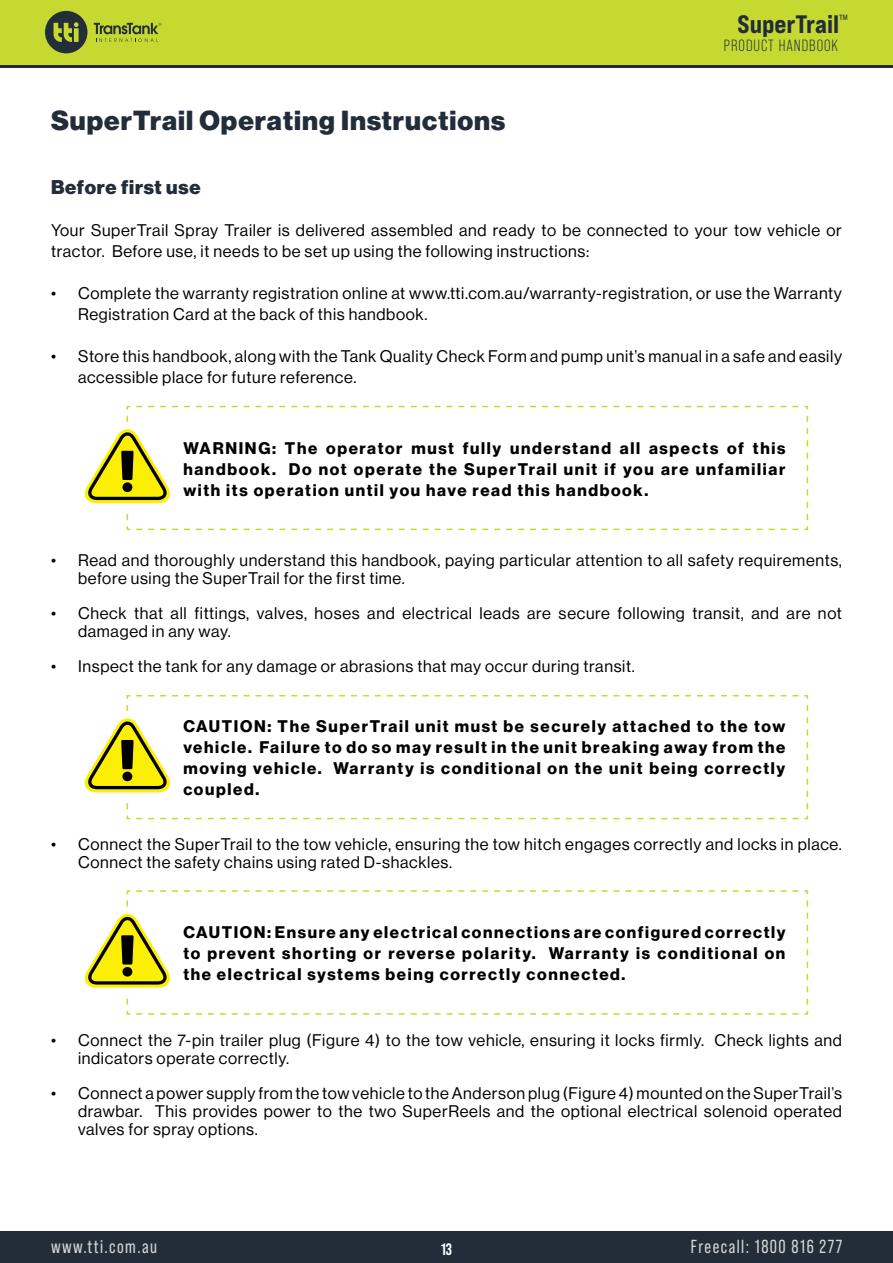
<style>
.page{position:relative;width:893px;height:1263px;background:#fff}
.page>*{position:absolute;margin:0;border:0;box-sizing:border-box;transform-origin:0 0}
.t1{font:900 27px "Neue Haas Display";letter-spacing:.04em;color:#232d39}
.t2{font:25.2px "Bebas Neue Pro Exp Eb";color:#222d3a}
.t3{font:900 19.5px "Neue Haas Display";letter-spacing:.04em;color:#232d39}
.t4{font:18.9px "Bebas Neue Pro";letter-spacing:.08em;color:#d4d6d7;scale:.95 1}
.t5{font:16.5px/18px "Neue Haas Display";letter-spacing:.04em;color:#000}
.t6{font:700 16.5px/21px "Neue Haas Display";letter-spacing:.1em;color:#000;text-align:justify}
.t7{font:700 16.5px "Bebas Neue Pro";color:#fff}
.t8{font:16.2px "Bebas Neue Pro";letter-spacing:.06em;color:#222d3a}
</style>
<div class="page">
<div style="left:0;top:1231px;width:893px;height:32px;background:#232d39"></div>
<svg style="left:0;top:64px;width:893px;height:4px;background:#4b5837"></svg>
<div style="left:0;top:0;width:893px;height:64px;background:#c6d931"></div>
<svg style="left:94px;top:23px;width:68px;height:19px"></svg>
<svg style="left:45px;top:11px;width:42px;height:42px"></svg>
<svg style="left:126px;top:405px;width:683px;height:126px"></svg>
<svg style="left:84px;top:416px;width:89px;height:107px"></svg>
<svg style="left:126px;top:695px;width:683px;height:125px"></svg>
<svg style="left:84px;top:705px;width:89px;height:107px"></svg>
<svg style="left:126px;top:890px;width:683px;height:125px"></svg>
<svg style="left:84px;top:900px;width:717px;height:115px"></svg>
<h1 class="t1" style="left:51px;top:105px;width:456px">SuperTrail Operating Instructions</h1>
<h2 class="t2" style="left:738px;top:9px;width:112px">SuperTrail<sup>™</sup></h2>
<p class="t8" style="left:724px;top:36px;width:116px">PRODUCT HANDBOOK</p>
<p class="t3" style="left:51px;top:175px;width:151px">Before first use</p>
<p class="t5" style="left:51px;top:220px;width:792px;line-height:21px">Your SuperTrail Spray Trailer is delivered assembled and ready to be connected to your tow vehicle or tractor. Before use, it needs to be set up using the following instructions:</p>
<p class="t5" style="left:78px;top:283px;width:765px;line-height:21px;text-indent:-27px">• Complete the warranty registration online at www.tti.com.au/warranty-registration, or use the Warranty<br>Registration Card at the back of this handbook.</p>
<p class="t5" style="left:78px;top:346px;width:765px;line-height:21px;text-indent:-27px">• Store this handbook, along with the Tank Quality Check Form and pump unit’s manual in a safe and easily accessible place for future reference.</p>
<p class="t6" style="left:183px;top:438px;width:603px">WARNING: The operator must fully understand all aspects of this handbook. Do not operate the SuperTrail unit if you are unfamiliar with its operation until you have read this handbook.</p>
<p class="t5" style="left:78px;top:551px;width:765px;text-indent:-27px">• Read and thoroughly understand this handbook, paying particular attention to all safety requirements, before using the SuperTrail for the first time.</p>
<p class="t5" style="left:78px;top:604px;width:765px;text-indent:-27px">• Check that all fittings, valves, hoses and electrical leads are secure following transit, and are not damaged in any way.</p>
<p class="t5" style="left:51px;top:657px;width:585px">• Inspect the tank for any damage or abrasions that may occur during transit.</p>
<p class="t6" style="left:183px;top:716px;width:604px">CAUTION: The SuperTrail unit must be securely attached to the tow vehicle. Failure to do so may result in the unit breaking away from the moving vehicle. Warranty is conditional on the unit being correctly coupled.</p>
<p class="t5" style="left:78px;top:835px;width:765px;text-indent:-27px">• Connect the SuperTrail to the tow vehicle, ensuring the tow hitch engages correctly and locks in place.<br>Connect the safety chains using rated D-shackles.</p>
<p class="t6" style="left:183px;top:922px;width:604px">CAUTION: Ensure any electrical connections are configured correctly to prevent shorting or reverse polarity. Warranty is conditional on the electrical systems being correctly connected.</p>
<p class="t5" style="left:78px;top:1031px;width:765px;text-indent:-27px">• Connect the 7-pin trailer plug (Figure 4) to the tow vehicle, ensuring it locks firmly. Check lights and indicators operate correctly.</p>
<p class="t5" style="left:78px;top:1084px;width:765px;text-align:justify;text-indent:-27px">• Connect a power supply from the tow vehicle to the Anderson plug (Figure 4) mounted on the SuperTrail’s drawbar. This provides power to the two SuperReels and the optional electrical solenoid operated valves for spray options.</p>
<p class="t4" style="left:51px;top:1236px;width:113px">www.tti.com.au</p>
<p class="t7" style="left:441px;top:1239px;width:12px">13</p>
<p class="t4" style="left:691px;top:1236px;width:161px">Freecall: 1800 816 277</p>
</div>
